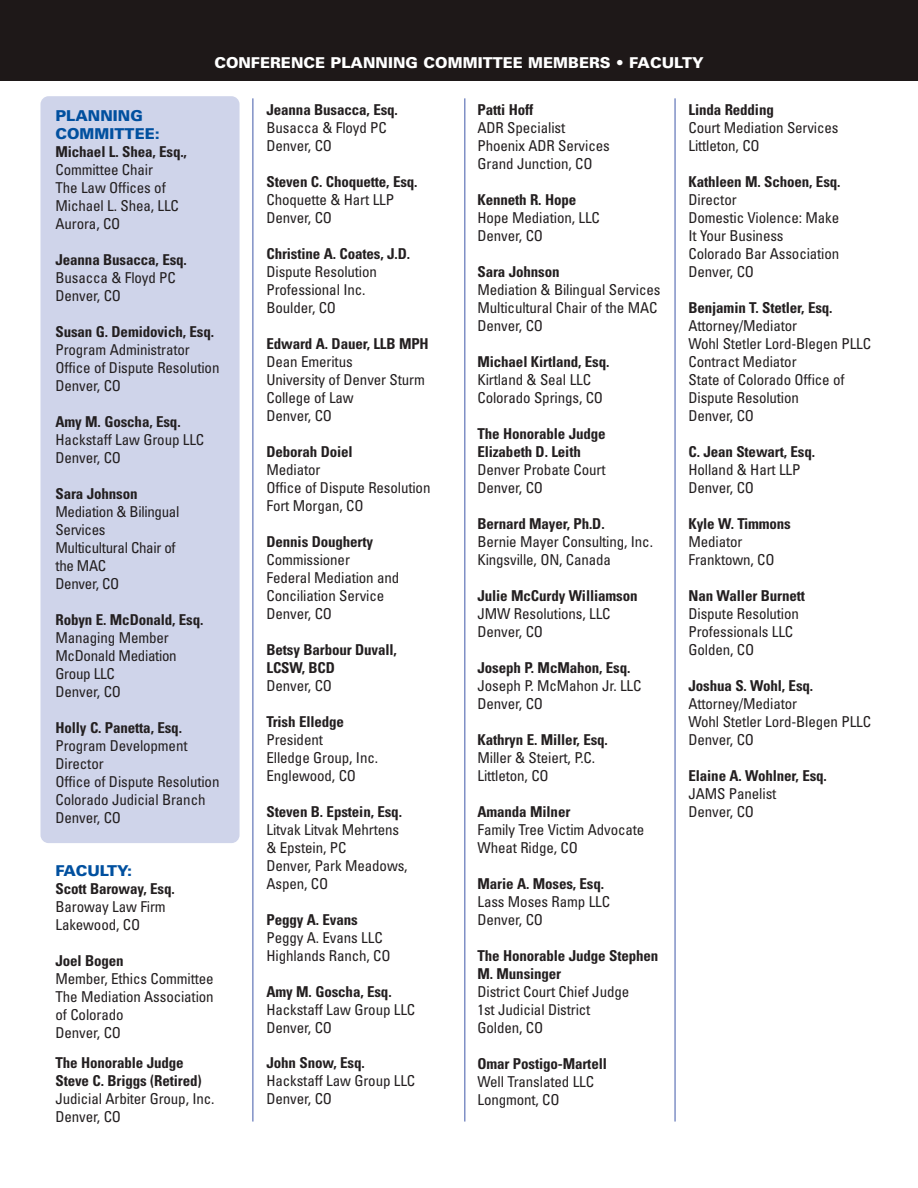
<style>
.page{position:relative;width:918px;height:1188px;background:#fff}
.page>*{position:absolute;margin:0;border:0;box-sizing:border-box;transform-origin:0 0}
.t1{font:condensed 15px/18px "Univers";letter-spacing:-.01em;color:#231f20}
.t2{font:700 condensed 15px/18px "Univers";letter-spacing:-.01em;color:#231f20}
.t3{font:900 15px "Univers";color:#fff}
.t4{font:900 15px/18px "Univers";color:#01509f}
</style>
<div class="page">
<div style="left:40px;top:96px;width:200px;height:747px;background:#cfd4ea;border-radius:8px"></div>
<div style="left:0;top:0;width:918px;height:81px;background:#1e1818"></div>
<hr style="left:464px;top:98px;width:2px;height:1024px;background:#8090c6">
<hr style="left:674px;top:98px;width:2px;height:1024px;background:#8090c6">
<hr style="left:252px;top:98px;width:2px;height:1024px;background:#8090c6">
<p class="t3" style="left:214px;top:53px;width:491px">CONFERENCE PLANNING COMMITTEE MEMBERS • FACULTY</p>
<p class="t4" style="left:56px;top:107px;width:106px">PLANNING<br>COMMITTEE:</p>
<p class="t2" style="left:56px;top:143px;width:133px">Michael L. Shea, Esq.,</p>
<p class="t1" style="left:56px;top:161px;width:125px">Committee Chair<br>The Law Offices of<br>Michael L. Shea, LLC<br>Aurora, CO</p>
<p class="t2" style="left:56px;top:251px;width:133px">Jeanna Busacca, Esq.</p>
<p class="t1" style="left:56px;top:269px;width:122px">Busacca &amp; Floyd PC<br>Denver, CO</p>
<p class="t2" style="left:56px;top:323px;width:160px">Susan G. Demidovich, Esq.</p>
<p class="t1" style="left:56px;top:341px;width:166px">Program Administrator<br>Office of Dispute Resolution<br>Denver, CO</p>
<p class="t2" style="left:56px;top:413px;width:127px">Amy M. Goscha, Esq.</p>
<p class="t1" style="left:56px;top:431px;width:150px">Hackstaff Law Group LLC<br>Denver, CO</p>
<p class="t2" style="left:56px;top:485px;width:84px">Sara Johnson</p>
<p class="t1" style="left:56px;top:503px;width:125px">Mediation &amp; Bilingual<br>Services<br>Multicultural Chair of the MAC<br>Denver, CO</p>
<p class="t2" style="left:56px;top:611px;width:150px">Robyn E. McDonald, Esq.</p>
<p class="t1" style="left:56px;top:629px;width:123px">Managing Member<br>McDonald Mediation<br>Group LLC<br>Denver, CO</p>
<p class="t2" style="left:56px;top:719px;width:128px">Holly C. Panetta, Esq.</p>
<p class="t1" style="left:56px;top:737px;width:166px">Program Development<br>Director<br>Office of Dispute Resolution<br>Colorado Judicial Branch<br>Denver, CO</p>
<p class="t4" style="left:56px;top:861px;width:78px">FACULTY:</p>
<p class="t2" style="left:56px;top:879px;width:121px">Scott Baroway, Esq.</p>
<p class="t1" style="left:56px;top:897px;width:112px">Baroway Law Firm<br>Lakewood, CO</p>
<p class="t2" style="left:56px;top:951px;width:70px">Joel Bogen</p>
<p class="t1" style="left:56px;top:969px;width:160px">Member, Ethics Committee<br>The Mediation Association of Colorado<br>Denver, CO</p>
<p class="t2" style="left:56px;top:1053px;width:148px">The Honorable Judge<br>Steve C. Briggs (Retired)</p>
<p class="t1" style="left:56px;top:1089px;width:161px">Judicial Arbiter Group, Inc.<br>Denver, CO</p>
<p class="t2" style="left:267px;top:101px;width:133px">Jeanna Busacca, Esq.</p>
<p class="t1" style="left:267px;top:119px;width:122px">Busacca &amp; Floyd PC<br>Denver, CO</p>
<p class="t2" style="left:267px;top:173px;width:153px">Steven C. Choquette, Esq.</p>
<p class="t1" style="left:267px;top:191px;width:129px">Choquette &amp; Hart LLP<br>Denver, CO</p>
<p class="t2" style="left:267px;top:245px;width:145px">Christine A. Coates, J.D.</p>
<p class="t1" style="left:267px;top:263px;width:112px">Dispute Resolution<br>Professional Inc.<br>Boulder, CO</p>
<p class="t2" style="left:267px;top:335px;width:164px">Edward A. Dauer, LLB MPH</p>
<p class="t1" style="left:267px;top:353px;width:160px">Dean Emeritus<br>University of Denver Sturm<br>College of Law<br>Denver, CO</p>
<p class="t2" style="left:267px;top:443px;width:88px">Deborah Doiel</p>
<p class="t1" style="left:267px;top:461px;width:166px">Mediator<br>Office of Dispute Resolution<br>Fort Morgan, CO</p>
<p class="t2" style="left:267px;top:533px;width:108px">Dennis Dougherty</p>
<p class="t1" style="left:267px;top:551px;width:134px">Commissioner<br>Federal Mediation and<br>Conciliation Service<br>Denver, CO</p>
<p class="t2" style="left:267px;top:641px;width:132px">Betsy Barbour Duvall,<br>LCSW, BCD</p>
<p class="t1" style="left:267px;top:677px;width:67px">Denver, CO</p>
<p class="t2" style="left:267px;top:713px;width:79px">Trish Elledge</p>
<p class="t1" style="left:267px;top:731px;width:113px">President<br>Elledge Group, Inc.<br>Englewood, CO</p>
<p class="t2" style="left:267px;top:803px;width:137px">Steven B. Epstein, Esq.</p>
<p class="t1" style="left:267px;top:821px;width:143px">Litvak Litvak Mehrtens &amp; Epstein, PC<br>Denver, Park Meadows,<br>Aspen, CO</p>
<p class="t2" style="left:267px;top:911px;width:93px">Peggy A. Evans</p>
<p class="t1" style="left:267px;top:929px;width:126px">Peggy A. Evans LLC<br>Highlands Ranch, CO</p>
<p class="t2" style="left:266px;top:983px;width:127px">Amy M. Goscha, Esq.</p>
<p class="t1" style="left:266px;top:1001px;width:150px">Hackstaff Law Group LLC<br>Denver, CO</p>
<p class="t2" style="left:266px;top:1053px;width:100px">John Snow, Esq.</p>
<p class="t1" style="left:266px;top:1071px;width:150px">Hackstaff Law Group LLC<br>Denver, CO</p>
<p class="t2" style="left:477px;top:101px;width:57px">Patti Hoff</p>
<p class="t1" style="left:477px;top:119px;width:134px">ADR Specialist<br>Phoenix ADR Services<br>Grand Junction, CO</p>
<p class="t2" style="left:477px;top:191px;width:100px">Kenneth R. Hope</p>
<p class="t1" style="left:477px;top:209px;width:124px">Hope Mediation, LLC<br>Denver, CO</p>
<p class="t2" style="left:477px;top:263px;width:84px">Sara Johnson</p>
<p class="t1" style="left:477px;top:281px;width:184px">Mediation &amp; Bilingual Services<br>Multicultural Chair of the MAC<br>Denver, CO</p>
<p class="t2" style="left:477px;top:353px;width:134px">Michael Kirtland, Esq.</p>
<p class="t1" style="left:477px;top:371px;width:127px">Kirtland &amp; Seal LLC<br>Colorado Springs, CO</p>
<p class="t2" style="left:477px;top:425px;width:130px">The Honorable Judge<br>Elizabeth D. Leith</p>
<p class="t1" style="left:477px;top:461px;width:130px">Denver Probate Court<br>Denver, CO</p>
<p class="t2" style="left:477px;top:515px;width:129px">Bernard Mayer, Ph.D.</p>
<p class="t1" style="left:477px;top:533px;width:177px">Bernie Mayer Consulting, Inc.<br>Kingsville, ON, Canada</p>
<p class="t2" style="left:477px;top:587px;width:162px">Julie McCurdy Williamson</p>
<p class="t1" style="left:477px;top:605px;width:135px">JMW Resolutions, LLC<br>Denver, CO</p>
<p class="t2" style="left:477px;top:659px;width:155px">Joseph P. McMahon, Esq.</p>
<p class="t1" style="left:477px;top:677px;width:166px">Joseph P. McMahon Jr. LLC<br>Denver, CO</p>
<p class="t2" style="left:477px;top:731px;width:132px">Kathryn E. Miller, Esq.</p>
<p class="t1" style="left:477px;top:749px;width:119px">Miller &amp; Steiert, P.C.<br>Littleton, CO</p>
<p class="t2" style="left:477px;top:803px;width:94px">Amanda Milner</p>
<p class="t1" style="left:477px;top:821px;width:168px">Family Tree Victim Advocate<br>Wheat Ridge, CO</p>
<p class="t2" style="left:477px;top:875px;width:128px">Marie A. Moses, Esq.</p>
<p class="t1" style="left:477px;top:893px;width:134px">Lass Moses Ramp LLC<br>Denver, CO</p>
<p class="t2" style="left:477px;top:947px;width:182px">The Honorable Judge Stephen<br>M. Munsinger</p>
<p class="t1" style="left:477px;top:983px;width:153px">District Court Chief Judge<br>1st Judicial District<br>Golden, CO</p>
<p class="t2" style="left:477px;top:1055px;width:131px">Omar Postigo-Martell</p>
<p class="t1" style="left:477px;top:1073px;width:118px">Well Translated LLC<br>Longmont, CO</p>
<p class="t2" style="left:688px;top:101px;width:87px">Linda Redding</p>
<p class="t1" style="left:688px;top:119px;width:152px">Court Mediation Services<br>Littleton, CO</p>
<p class="t2" style="left:688px;top:173px;width:154px">Kathleen M. Schoen, Esq.</p>
<p class="t1" style="left:688px;top:191px;width:152px">Director<br>Domestic Violence: Make<br>It Your Business<br>Colorado Bar Association<br>Denver, CO</p>
<p class="t2" style="left:688px;top:299px;width:146px">Benjamin T. Stetler, Esq.</p>
<p class="t1" style="left:688px;top:317px;width:184px">Attorney/Mediator<br>Wohl Stetler Lord-Blegen PLLC<br>Contract Mediator<br>State of Colorado Office of<br>Dispute Resolution<br>Denver, CO</p>
<p class="t2" style="left:688px;top:443px;width:128px">C. Jean Stewart, Esq.</p>
<p class="t1" style="left:688px;top:461px;width:114px">Holland &amp; Hart LLP<br>Denver, CO</p>
<p class="t2" style="left:688px;top:515px;width:104px">Kyle W. Timmons</p>
<p class="t1" style="left:688px;top:533px;width:88px">Mediator<br>Franktown, CO</p>
<p class="t2" style="left:688px;top:587px;width:118px">Nan Waller Burnett</p>
<p class="t1" style="left:688px;top:605px;width:112px">Dispute Resolution<br>Professionals LLC<br>Golden, CO</p>
<p class="t2" style="left:688px;top:677px;width:126px">Joshua S. Wohl, Esq.</p>
<p class="t1" style="left:688px;top:695px;width:184px">Attorney/Mediator<br>Wohl Stetler Lord-Blegen PLLC<br>Denver, CO</p>
<p class="t2" style="left:688px;top:767px;width:140px">Elaine A. Wohlner, Esq.</p>
<p class="t1" style="left:688px;top:785px;width:89px">JAMS Panelist<br>Denver, CO</p>
</div>
